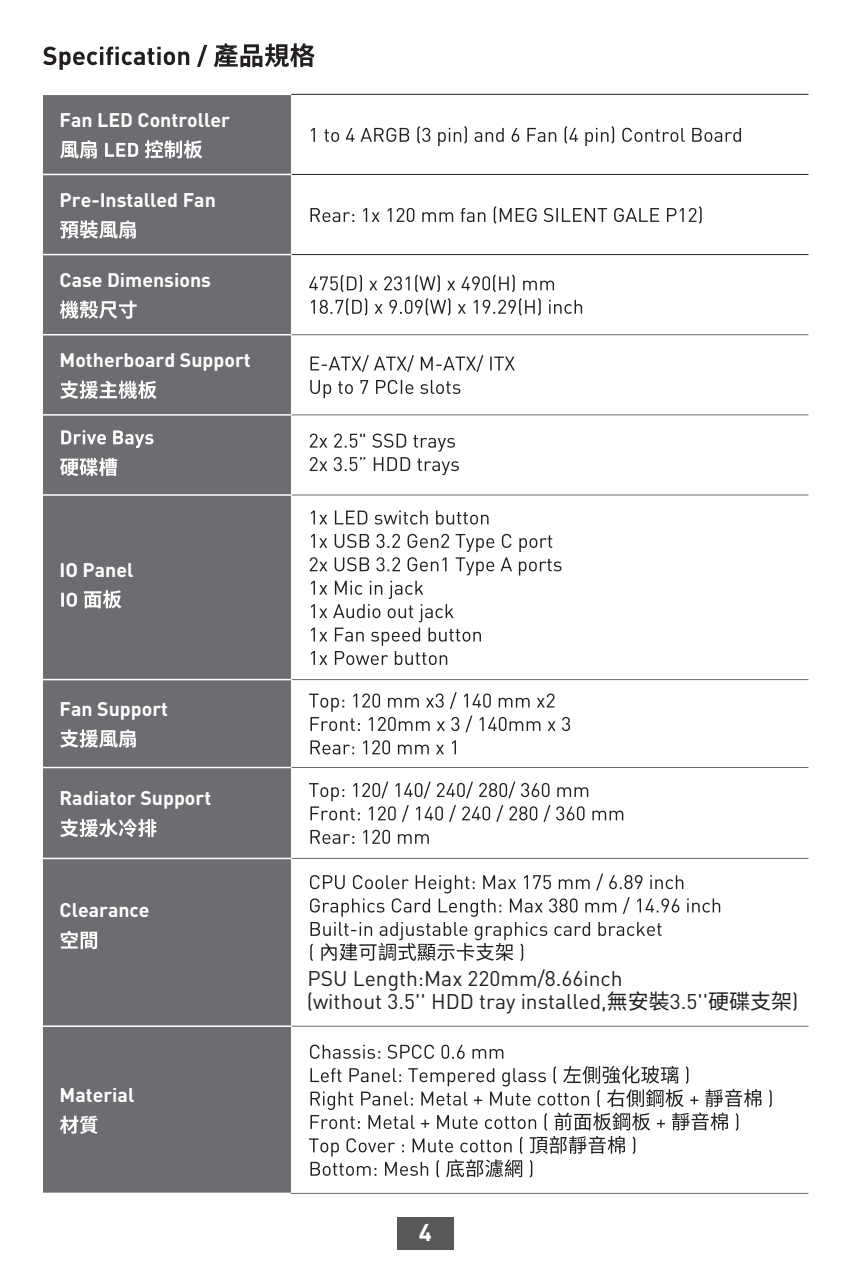
<style>
.page{position:relative;width:851px;height:1276px;background:#fff}
.page>*{position:absolute;margin:0;border:0;box-sizing:border-box;transform-origin:0 0}
.t1{font:700 24px "MSI Din Pro Noto CJK";color:#fff}
.t2{font:21px/23.7px "MSI Din Pro Noto CJK";color:#231f20}
.t3{font:700 19.5px "MSI Din Pro Noto CJK";color:#fff}
</style>
<div class="page">
<div style="left:397px;top:1217px;width:56px;height:32px;background:#57585a"></div>
<svg style="left:43px;top:43px;width:271px;height:27px"></svg>
<div style="left:43px;top:1026px;width:248px;height:167px;background:#6c6d70"></div>
<div style="left:43px;top:858px;width:248px;height:168px;background:#6c6d70"></div>
<div style="left:43px;top:767px;width:248px;height:91px;background:#6c6d70"></div>
<div style="left:43px;top:679px;width:248px;height:88px;background:#6c6d70"></div>
<div style="left:43px;top:495px;width:248px;height:184px;background:#6c6d70"></div>
<div style="left:43px;top:415px;width:248px;height:80px;background:#6c6d70"></div>
<div style="left:43px;top:335px;width:248px;height:80px;background:#6c6d70"></div>
<div style="left:43px;top:255px;width:248px;height:80px;background:#6c6d70"></div>
<div style="left:43px;top:174px;width:248px;height:81px;background:#6c6d70"></div>
<div style="left:43px;top:94px;width:248px;height:80px;background:#6c6d70"></div>
<hr style="left:43px;top:94px;width:248px;height:1px;background:#fff">
<hr style="left:43px;top:174px;width:248px;height:1px;background:#fff">
<hr style="left:43px;top:254px;width:248px;height:1px;background:#fff">
<hr style="left:43px;top:334px;width:248px;height:1px;background:#fff">
<hr style="left:43px;top:414px;width:248px;height:1px;background:#fff">
<hr style="left:43px;top:494px;width:248px;height:2px;background:#fff">
<hr style="left:43px;top:679px;width:248px;height:1px;background:#fff">
<hr style="left:43px;top:767px;width:248px;height:1px;background:#fff">
<hr style="left:43px;top:857px;width:248px;height:2px;background:#fff">
<hr style="left:43px;top:1025px;width:248px;height:2px;background:#fff">
<hr style="left:43px;top:1192px;width:248px;height:2px;background:#fff">
<hr style="left:292px;top:334px;width:516px;height:1px;background:#6c6d70">
<hr style="left:292px;top:414px;width:516px;height:1px;background:#6c6d70">
<hr style="left:292px;top:494px;width:516px;height:1px;background:#6c6d70">
<hr style="left:292px;top:679px;width:516px;height:1px;background:#6c6d70">
<hr style="left:292px;top:858px;width:516px;height:1px;background:#6c6d70">
<hr style="left:292px;top:1025px;width:516px;height:1px;background:#6c6d70">
<hr style="left:292px;top:254px;width:516px;height:1px;background:#231f20">
<hr style="left:292px;top:767px;width:516px;height:1px;background:#6c6d70">
<hr style="left:291px;top:1193px;width:517px;height:1px;background:#6c6d70">
<hr style="left:291px;top:94px;width:517px;height:1px;background:#231f20">
<hr style="left:292px;top:174px;width:516px;height:1px;background:#231f20">
<svg style="left:60px;top:140px;width:142px;height:19px"></svg>
<svg style="left:311px;top:126px;width:429px;height:20px"></svg>
<svg style="left:60px;top:220px;width:76px;height:19px"></svg>
<svg style="left:310px;top:206px;width:391px;height:18px"></svg>
<svg style="left:60px;top:300px;width:77px;height:19px"></svg>
<svg style="left:309px;top:275px;width:245px;height:17px"></svg>
<svg style="left:311px;top:298px;width:271px;height:17px"></svg>
<svg style="left:60px;top:381px;width:97px;height:18px"></svg>
<svg style="left:310px;top:355px;width:204px;height:17px"></svg>
<svg style="left:310px;top:380px;width:150px;height:18px"></svg>
<svg style="left:61px;top:430px;width:92px;height:18px"></svg>
<svg style="left:60px;top:458px;width:57px;height:18px"></svg>
<svg style="left:310px;top:433px;width:149px;height:42px"></svg>
<svg style="left:61px;top:590px;width:60px;height:18px"></svg>
<svg style="left:311px;top:510px;width:177px;height:14px"></svg>
<svg style="left:310px;top:534px;width:251px;height:41px"></svg>
<svg style="left:311px;top:581px;width:170px;height:84px"></svg>
<svg style="left:60px;top:729px;width:76px;height:18px"></svg>
<svg style="left:309px;top:692px;width:261px;height:40px"></svg>
<svg style="left:310px;top:740px;width:146px;height:14px"></svg>
<svg style="left:60px;top:819px;width:96px;height:18px"></svg>
<svg style="left:309px;top:781px;width:314px;height:41px"></svg>
<svg style="left:310px;top:830px;width:119px;height:14px"></svg>
<svg style="left:61px;top:931px;width:36px;height:18px"></svg>
<svg style="left:310px;top:873px;width:410px;height:88px"></svg>
<svg style="left:60px;top:1115px;width:38px;height:19px"></svg>
<svg style="left:310px;top:1044px;width:193px;height:14px"></svg>
<svg style="left:309px;top:1065px;width:462px;height:112px"></svg>
<p class="t3" style="left:60px;top:109px;width:172px">Fan LED Controller</p>
<p class="t3" style="left:60px;top:189px;width:158px">Pre-Installed Fan</p>
<p class="t3" style="left:60px;top:269px;width:153px">Case Dimensions</p>
<p class="t3" style="left:60px;top:349px;width:193px">Motherboard Support</p>
<p class="t3" style="left:60px;top:558px;width:75px">IO Panel</p>
<p class="t3" style="left:60px;top:698px;width:110px">Fan Support</p>
<p class="t3" style="left:60px;top:787px;width:153px">Radiator Support</p>
<p class="t3" style="left:60px;top:899px;width:92px">Clearance</p>
<p class="t3" style="left:60px;top:1084px;width:76px">Material</p>
<p class="t2" style="left:307px;top:966px;width:493px">PSU Length:Max 220mm/8.66inch<br>(without 3.5'' HDD tray installed,無安裝3.5''硬碟支架)</p>
<p class="t1" style="left:419px;top:1219px;width:15px">4</p>
</div>
